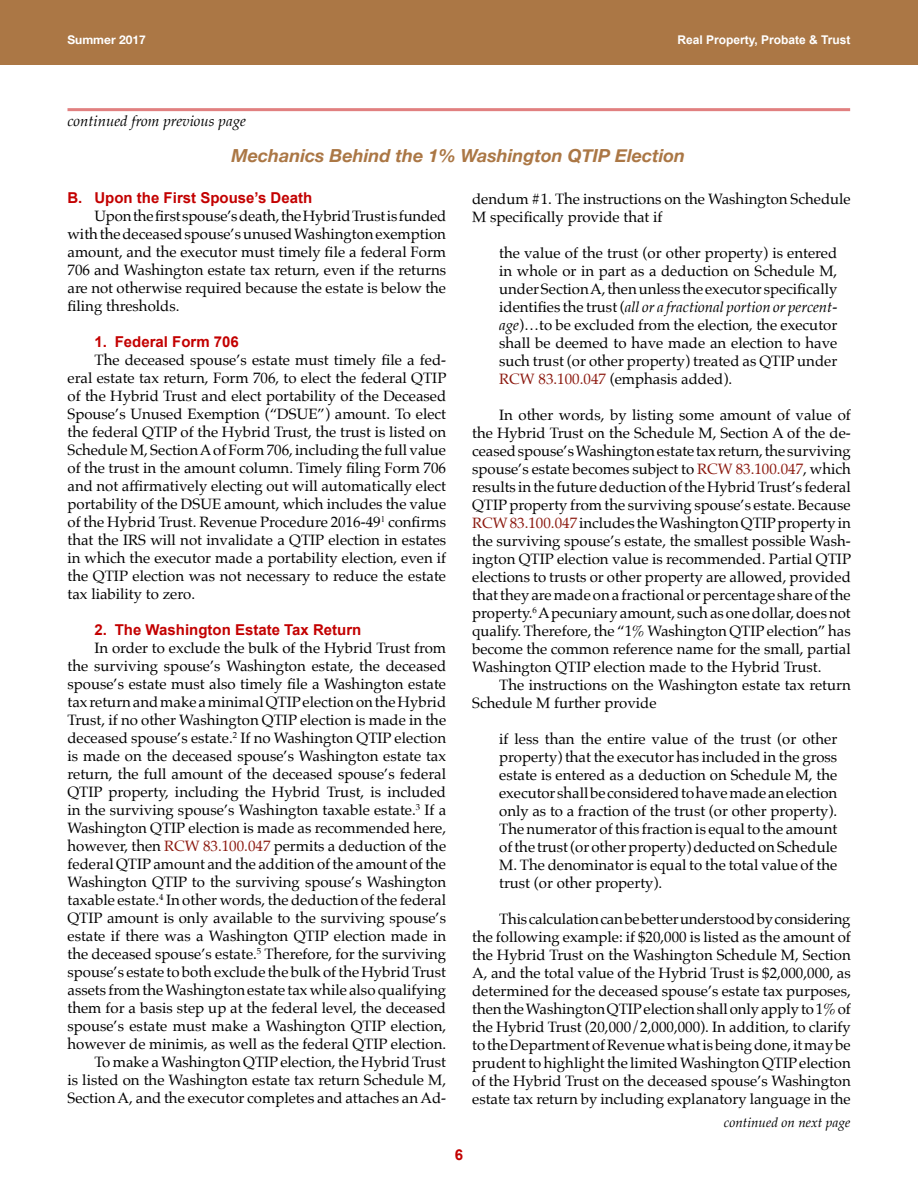
<style>
.page{position:relative;width:918px;height:1188px;background:#fff}
.page>*{position:absolute;margin:0;border:0;box-sizing:border-box;transform-origin:0 0}
.title_continue{font:italic 700 18px "Helvetica Neue";color:#ab7745}
.body{font:15px/18px "Palatino";color:#000;text-align:justify}
.bodywsp{font:15px/18px "Palatino";color:#000;text-align:justify}
.body2{font:15px/18px "Palatino";color:#000;text-align:justify}
.outline2{font:700 15px "Arial";color:#c30000}
.outline1{font:700 15px "Arial";color:#c30000}
.continued_from{font:italic 15px "Palatino";color:#000}
.continued_on{font:italic 13.5px "Palatino";color:#000}
.t1{font:700 12px "Arial";color:#fff}
.t2{font:700 12px "Helvetica Neue";color:#fff}
.s1{color:#8b180e}
.s2{font-style:italic}
</style>
<div class="page">
<div style="left:0;top:0;width:918px;height:65px;background:#ab7745"></div>
<hr style="left:68px;top:108px;width:782px;height:3px;background:#e18080">
<p class="t2" style="left:68px;top:30px;width:80px">Summer 2017</p>
<p class="t1" style="left:677px;top:32px;width:175px">Real Property, Probate &amp; Trust</p>
<p class="continued_from" style="left:68px;top:108px;width:180px">continued from previous page</p>
<p class="title_continue" style="left:231px;top:142px;width:455px">Mechanics Behind the 1% Washington QTIP Election</p>
<p class="outline1" style="left:68px;top:188px;width:246px">B. Upon the First Spouse’s Death</p>
<p class="body" style="left:68px;top:207px;width:380px;text-indent:27px">Upon the first spouse’s death, the Hybrid Trust is funded with the deceased spouse’s unused Washington exemption amount, and the executor must timely file a federal Form 706 and Washington estate tax return, even if the returns are not otherwise required because the estate is below the filing thresholds.</p>
<p class="outline2" style="left:94px;top:332px;width:146px">1. Federal Form 706</p>
<p class="body" style="left:67px;top:351px;width:380px;text-indent:27px">The deceased spouse’s estate must timely file a fed&shy;eral estate tax return, Form 706, to elect the federal QTIP of the Hybrid Trust and elect portability of the Deceased Spouse’s Unused Exemption (“DSUE”) amount. To elect the federal QTIP of the Hybrid Trust, the trust is listed on Schedule M, Section A of Form 706, including the full value of the trust in the amount column. Timely filing Form 706 and not affirmatively electing out will automatically elect portability of the DSUE amount, which includes the value of the Hybrid Trust. Revenue Procedure 2016-49<sup>1</sup> confirms that the IRS will not invalidate a QTIP election in estates in which the executor made a portability election, even if the QTIP election was not necessary to reduce the estate tax liability to zero.</p>
<p class="outline2" style="left:94px;top:620px;width:268px">2. The Washington Estate Tax Return</p>
<p class="body" style="left:67px;top:639px;width:380px;text-indent:27px">In order to exclude the bulk of the Hybrid Trust from the surviving spouse’s Washington estate, the deceased spouse’s estate must also timely file a Washington estate tax return and make a minimal QTIP election on the Hybrid Trust, if no other Washington QTIP election is made in the deceased spouse’s estate.<sup>2</sup> If no Washington QTIP election is made on the deceased spouse’s Washington estate tax return, the full amount of the deceased spouse’s federal QTIP property, including the Hybrid Trust, is included in the surviving spouse’s Washington taxable estate.<sup>3</sup> If a Washington QTIP election is made as recommended here, however, then <span class="s1">RCW 83.100.047</span> permits a deduction of the federal QTIP amount and the addition of the amount of the Washington QTIP to the surviving spouse’s Washington taxable estate.<sup>4</sup> In other words, the deduction of the federal QTIP amount is only available to the surviving spouse’s estate if there was a Washington QTIP election made in the deceased spouse’s estate.<sup>5</sup> Therefore, for the surviving spouse’s estate to both exclude the bulk of the Hybrid Trust assets from the Washington estate tax while also qualifying them for a basis step up at the federal level, the deceased spouse’s estate must make a Washington QTIP election, however de minimis, as well as the federal QTIP election.</p>
<p class="body" style="left:68px;top:1053px;width:380px;text-indent:27px">To make a Washington QTIP election, the Hybrid Trust is listed on the Washington estate tax return Schedule M, Section A, and the executor completes and attaches an Ad-</p>
<p class="outline2" style="left:455px;top:1145px;width:10px">6</p>
<p class="body" style="left:472px;top:190px;width:380px">dendum #1. The instructions on the Washington Schedule<br>M specifically provide that if</p>
<p class="body2" style="left:499px;top:244px;width:340px">the value of the trust (or other property) is entered in whole or in part as a deduction on Schedule M, under Section A, then unless the executor specifically identifies the trust (<span class="s2">all or a fractional portion or percent&shy;age</span>)…to be excluded from the election<span class="s2">,</span> the executor shall be deemed to have made an election to have such trust (or other property) treated as QTIP under <span class="s1">RCW 83.100.047</span> (emphasis added).</p>
<p class="bodywsp" style="left:472px;top:406px;width:380px;text-indent:27px">In other words, by listing some amount of value of the Hybrid Trust on the Schedule M, Section A of the de&shy;ceased spouse’s Washington estate tax return, the surviving spouse’s estate becomes subject to <span class="s1">RCW 83.100.047</span>, which results in the future deduction of the Hybrid Trust’s federal QTIP property from the surviving spouse’s estate. Because <span class="s1">RCW 83.100.047</span> includes the Washington QTIP property in the surviving spouse’s estate, the smallest possible Wash&shy;ington QTIP election value is recommended. Partial QTIP elections to trusts or other property are allowed, provided that they are made on a fractional or percentage share of the property.<sup>6</sup> A pecuniary amount, such as one dollar, does not qualify. Therefore, the “1% Washington QTIP election” has become the common reference name for the small, partial Washington QTIP election made to the Hybrid Trust.</p>
<p class="body" style="left:472px;top:676px;width:380px;text-indent:27px">The instructions on the Washington estate tax return<br>Schedule M further provide</p>
<p class="body2" style="left:499px;top:730px;width:340px">if less than the entire value of the trust (or other property) that the executor has included in the gross estate is entered as a deduction on Schedule M, the executor shall be considered to have made an election only as to a fraction of the trust (or other property).<br>The numerator of this fraction is equal to the amount of the trust (or other property) deducted on Schedule M. The denominator is equal to the total value of the trust (or other property).</p>
<p class="bodywsp" style="left:472px;top:910px;width:380px;text-indent:27px">This calculation can be better understood by considering the following example: if $20,000 is listed as the amount of the Hybrid Trust on the Washington Schedule M, Section A, and the total value of the Hybrid Trust is $2,000,000, as determined for the deceased spouse’s estate tax purposes, then the Washington QTIP election shall only apply to 1% of the Hybrid Trust (20,000/2,000,000). In addition, to clarify to the Department of Revenue what is being done, it may be prudent to highlight the limited Washington QTIP election of the Hybrid Trust on the deceased spouse’s Washington estate tax return by including explanatory language in the</p>
<p class="continued_on" style="left:724px;top:1111px;width:128px">continued on next page</p>
</div>
